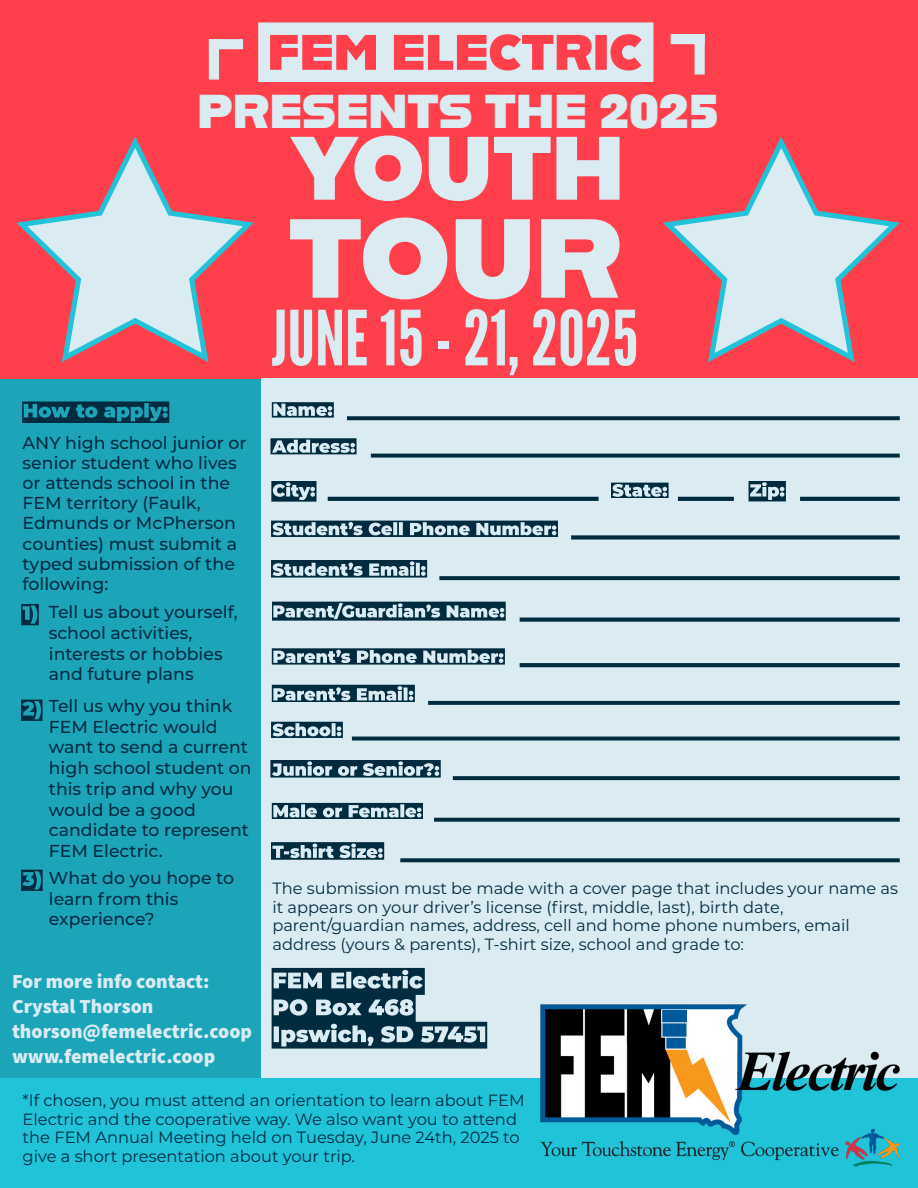
<style>
.page{position:relative;width:918px;height:1188px;background:#ff404c}
.page>*{position:absolute;margin:0;border:0;box-sizing:border-box;transform-origin:0 0}
.t1{font:112.05px "Alfarn 2";color:#daebf2}
.t2{font:89.85px "Alfarn 2";color:#daebf2}
.t3{font:75.75px "League Gothic";color:#daebf2}
.t4{font:47.55px "Alfarn 2";color:#daebf2}
.t5{font:900 19.95px/24.9px "Source Sans Pro";color:#daebf2}
.t6{font:500 17.4px/20.1px "Montserrat";color:#012c40}
.t7{font:500 17.25px/20.7px "Montserrat";color:#012c40}
.t8{font:16.2px/18.8px "Montserrat";color:#012c40}
.s1{font-weight:900;font-size:19.5px;color:rgb(1 44 64/0)}
</style>
<div class="page">
<div style="left:0;top:379px;width:261px;height:719px;background:#1ca5b8"></div>
<div style="left:261px;top:379px;width:657px;height:719px;background:#daebf2"></div>
<div style="left:0;top:1078px;width:918px;height:110px;background:#21c3d9"></div>
<svg style="left:22px;top:402px;width:147px;height:21px"></svg>
<svg style="left:271px;top:968px;width:216px;height:81px"></svg>
<svg style="left:21px;top:604px;width:18px;height:21px"></svg>
<svg style="left:21px;top:700px;width:22px;height:21px"></svg>
<svg style="left:272px;top:402px;width:62px;height:16px"></svg>
<svg style="left:271px;top:481px;width:46px;height:21px"></svg>
<svg style="left:611px;top:483px;width:58px;height:15px"></svg>
<svg style="left:749px;top:481px;width:37px;height:20px"></svg>
<svg style="left:271px;top:521px;width:287px;height:16px"></svg>
<svg style="left:271px;top:560px;width:156px;height:18px"></svg>
<svg style="left:272px;top:602px;width:234px;height:19px"></svg>
<svg style="left:271px;top:722px;width:72px;height:16px"></svg>
<svg style="left:270px;top:760px;width:171px;height:18px"></svg>
<svg style="left:272px;top:803px;width:151px;height:16px"></svg>
<svg style="left:272px;top:685px;width:143px;height:17px"></svg>
<svg style="left:271px;top:842px;width:113px;height:18px"></svg>
<svg style="left:272px;top:648px;width:233px;height:17px"></svg>
<svg style="left:270px;top:438px;width:87px;height:16px"></svg>
<svg style="left:347px;top:416px;width:553px;height:4px;background:#0e384b"></svg>
<svg style="left:352px;top:737px;width:548px;height:4px;background:#1b4355"></svg>
<svg style="left:371px;top:454px;width:529px;height:4px;background:#194153"></svg>
<svg style="left:439px;top:576px;width:461px;height:4px;background:#093347"></svg>
<svg style="left:428px;top:701px;width:472px;height:4px;background:#083245"></svg>
<svg style="left:434px;top:818px;width:466px;height:4px;background:#113a4d"></svg>
<svg style="left:400px;top:858px;width:500px;height:4px;background:#123b4e"></svg>
<svg style="left:453px;top:776px;width:447px;height:4px;background:#083246"></svg>
<svg style="left:328px;top:497px;width:271px;height:4px"></svg>
<div style="left:571px;top:535px;width:329px;height:5px;background:#012c40"></div>
<svg style="left:520px;top:618px;width:380px;height:4px;background:#103a4d"></svg>
<svg style="left:520px;top:663px;width:380px;height:4px;background:#042f42"></svg>
<svg style="left:678px;top:497px;width:56px;height:4px"></svg>
<svg style="left:800px;top:497px;width:100px;height:4px"></svg>
<img style="left:541px;top:1004px;width:359px;height:162px">
<svg style="left:21px;top:870px;width:22px;height:21px"></svg>
<svg style="left:16px;top:136px;width:238px;height:226px"></svg>
<div style="left:671px;top:34px;width:34px;height:10px;background:#daebf2"></div>
<div style="left:695px;top:34px;width:10px;height:41px;background:#daebf2"></div>
<div style="left:209px;top:39px;width:34px;height:10px;background:#daebf2"></div>
<div style="left:209px;top:39px;width:10px;height:41px;background:#daebf2"></div>
<svg style="left:258px;top:22px;width:395px;height:60px"></svg>
<svg style="left:663px;top:136px;width:237px;height:226px"></svg>
<h3 class="t4" style="left:198px;top:83px;width:523px">PRESENTS THE 2025</h3>
<h2 class="t2" style="left:291px;top:113px;width:335px">YOUTH</h2>
<h1 class="t1" style="left:288px;top:189px;width:335px">TOUR</h1>
<h3 class="t3" style="left:272px;top:293px;width:368px">JUNE 15 - 21, 2025</h3>
<p class="t6" style="left:23px;top:432px;width:225px">ANY high school junior or senior student who lives or attends school in the<br>FEM territory (Faulk,<br>Edmunds or McPherson counties) must submit a typed submission of the following:</p>
<p class="t7" style="left:49px;top:601px;width:190px">Tell us about yourself, school activities, interests or hobbies and future plans</p>
<p class="t7" style="left:49px;top:695px;width:204px">Tell us why you think<br>FEM Electric would want to send a current high school student on this trip and why you would be a good candidate to represent<br>FEM Electric.</p>
<p class="t7" style="left:49px;top:867px;width:187px;text-indent:-26px"><span class="s1">3)</span> What do you hope to learn from this experience?</p>
<p class="t5" style="left:12px;top:970px;width:242px">For more info contact:<br>Crystal Thorson thorson@femelectric.coop www.femelectric.coop</p>
<p class="t8" style="left:272px;top:878px;width:627px">The submission must be made with a cover page that includes your name as it appears on your driver’s license (first, middle, last), birth date, parent/guardian names, address, cell and home phone numbers, email address (yours &amp; parents), T-shirt size, school and grade to:</p>
<p class="t8" style="left:23px;top:1090px;width:504px">*If chosen, you must attend an orientation to learn about FEM Electric and the cooperative way. We also want you to attend the FEM Annual Meeting held on Tuesday, June 24th, 2025 to give a short presentation about your trip.</p>
</div>
